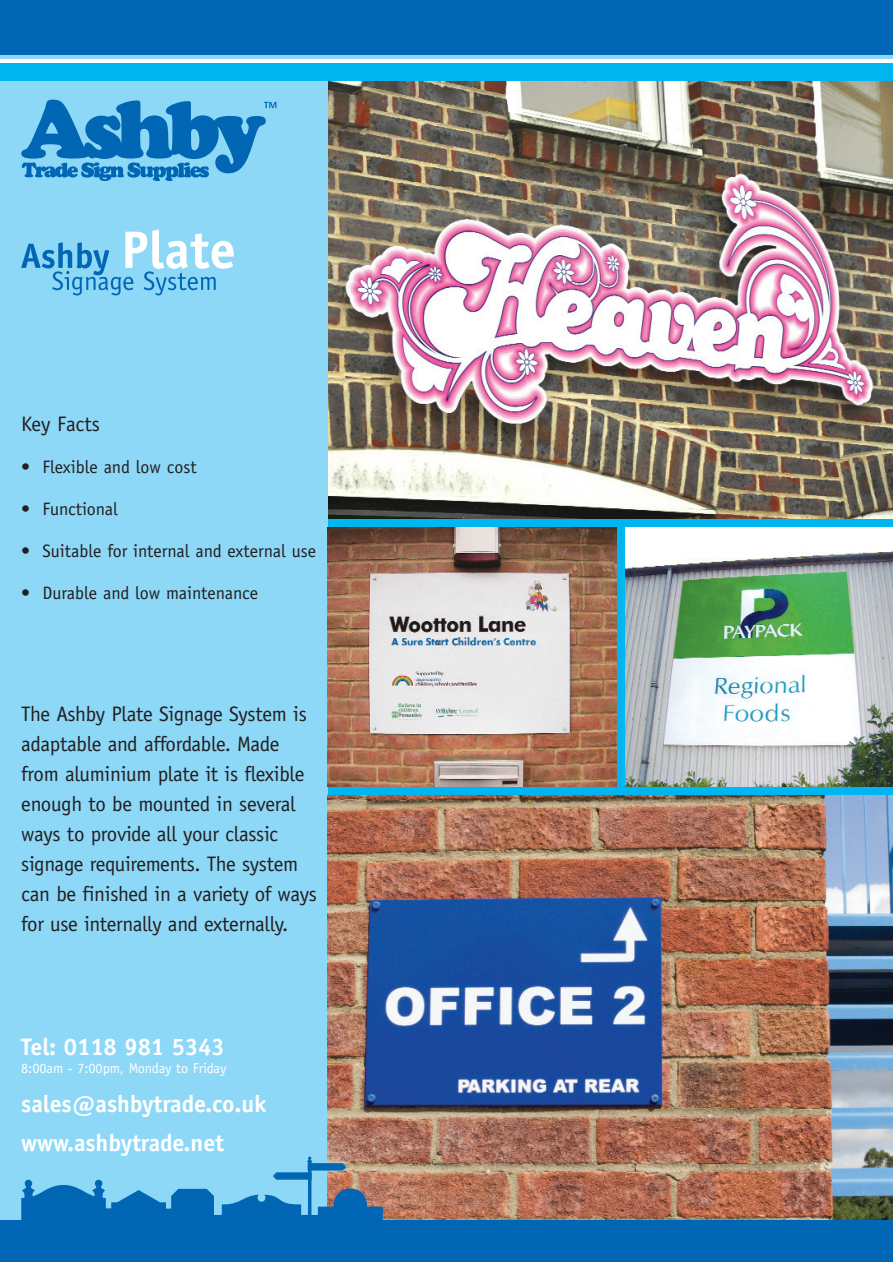
<style>
.page{position:relative;width:893px;height:1263px;background:#fff}
.page>*{position:absolute;margin:0;border:0;box-sizing:border-box;transform-origin:0 0}
.t1{font:700 24px/39px "Officina Sans";letter-spacing:-.005em;color:#fff}
.t2{font:21px/30px "Officina Sans";letter-spacing:-.015em;color:#231f20}
.t3{font:18px "Officina Sans";color:#231f20}
.t4{font:14.25px "Officina Sans";letter-spacing:-.005em;color:#fff}
</style>
<div class="page">
<img style="left:327px;top:81px;width:565px;height:438px">
<div style="left:0;top:81px;width:327px;height:1139px;background:#8dd7f7"></div>
<div style="left:0;top:0;width:892px;height:55px;background:#0166b3"></div>
<div style="left:0;top:55px;width:892px;height:5px;background:#8dd7f7"></div>
<svg style="left:0;top:63px;width:892px;height:1px"></svg>
<div style="left:0;top:64px;width:892px;height:17px;background:#00b6f0"></div>
<svg style="left:21px;top:100px;width:255px;height:81px"></svg>
<svg style="left:21px;top:230px;width:213px;height:65px"></svg>
<img style="left:625px;top:551px;width:267px;height:236px">
<img style="left:327px;top:795px;width:565px;height:425px">
<img style="left:327px;top:527px;width:290px;height:260px">
<div style="left:0;top:1220px;width:892px;height:42px;background:#0166b3"></div>
<svg style="left:21px;top:1157px;width:362px;height:63px"></svg>
<p class="t2" style="left:21px;top:411px;width:80px">Key Facts</p>
<p class="t3" style="left:21px;top:460px;width:177px">• Flexible and low cost</p>
<p class="t3" style="left:21px;top:502px;width:98px">• Functional</p>
<p class="t3" style="left:21px;top:544px;width:296px">• Suitable for internal and external use</p>
<p class="t3" style="left:21px;top:586px;width:238px">• Durable and low maintenance</p>
<p class="t2" style="left:21px;top:700px;width:297px">The Ashby Plate Signage System is adaptable and affordable. Made from aluminium plate it is flexible enough to be mounted in several ways to provide all your classic signage requirements. The system can be finished in a variety of ways for use internally and externally.</p>
<p class="t1" style="left:21px;top:1029px;width:205px">Tel: 0118 981 5343</p>
<p class="t4" style="left:21px;top:1063px;width:207px">8:00am - 7:00pm, Monday to Friday</p>
<p class="t1" style="left:21px;top:1086px;width:247px">sales@ashbytrade.co.uk www.ashbytrade.net</p>
</div>
